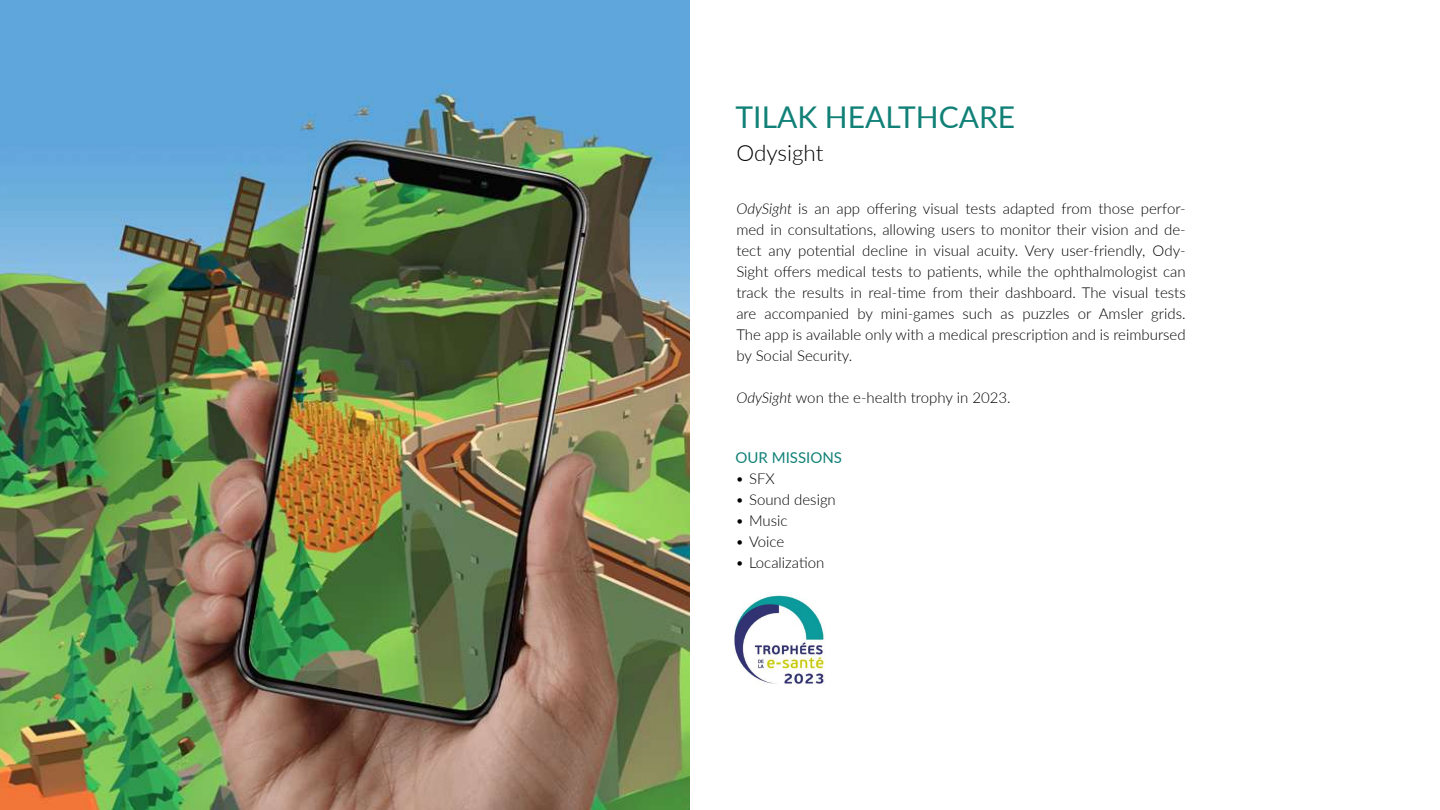
<style>
.page{position:relative;width:1440px;height:810px;background:#fff}
.page>*{position:absolute;margin:0;border:0;box-sizing:border-box;transform-origin:0 0}
.t1{font:30px "Lato";color:#118177}
.t2{font:300 22.5px "Lato";color:#000}
.t3{font:300 15px/21px "Lato";color:#000;text-align:justify}
.t4{font:15px "Lato";color:#118177}
.s1{font-style:italic}
</style>
<div class="page">
<img style="left:0;top:0;width:689px;height:810px">
<img style="left:734px;top:594px;width:91px;height:90px">
<h1 class="t1" style="left:736px;top:95px;width:281px">TILAK HEALTHCARE</h1>
<h2 class="t2" style="left:736px;top:137px;width:89px">Odysight</h2>
<p class="t3" style="left:736px;top:198px;width:451px"><span class="s1">OdySight</span> is an app offering visual tests adapted from those perfor&shy;med in consultations, allowing users to monitor their vision and de&shy;tect any potential decline in visual acuity. Very user-friendly, Ody-Sight offers medical tests to patients, while the ophthalmologist can track the results in real-time from their dashboard. The visual tests are accompanied by mini-games such as puzzles or Amsler grids.<br>The app is available only with a medical prescription and is reimbursed by Social Security.</p>
<p class="t3" style="left:736px;top:387px;width:276px"><span class="s1">OdySight</span> won the e-health trophy in 2023.</p>
<p class="t4" style="left:736px;top:447px;width:108px">OUR MISSIONS</p>
<p class="t3" style="left:736px;top:468px;width:41px">• SFX</p>
<p class="t3" style="left:736px;top:489px;width:102px">• Sound design</p>
<p class="t3" style="left:736px;top:510px;width:53px">• Music</p>
<p class="t3" style="left:736px;top:531px;width:50px">• Voice</p>
<p class="t3" style="left:736px;top:552px;width:90px">• Localization</p>
</div>
